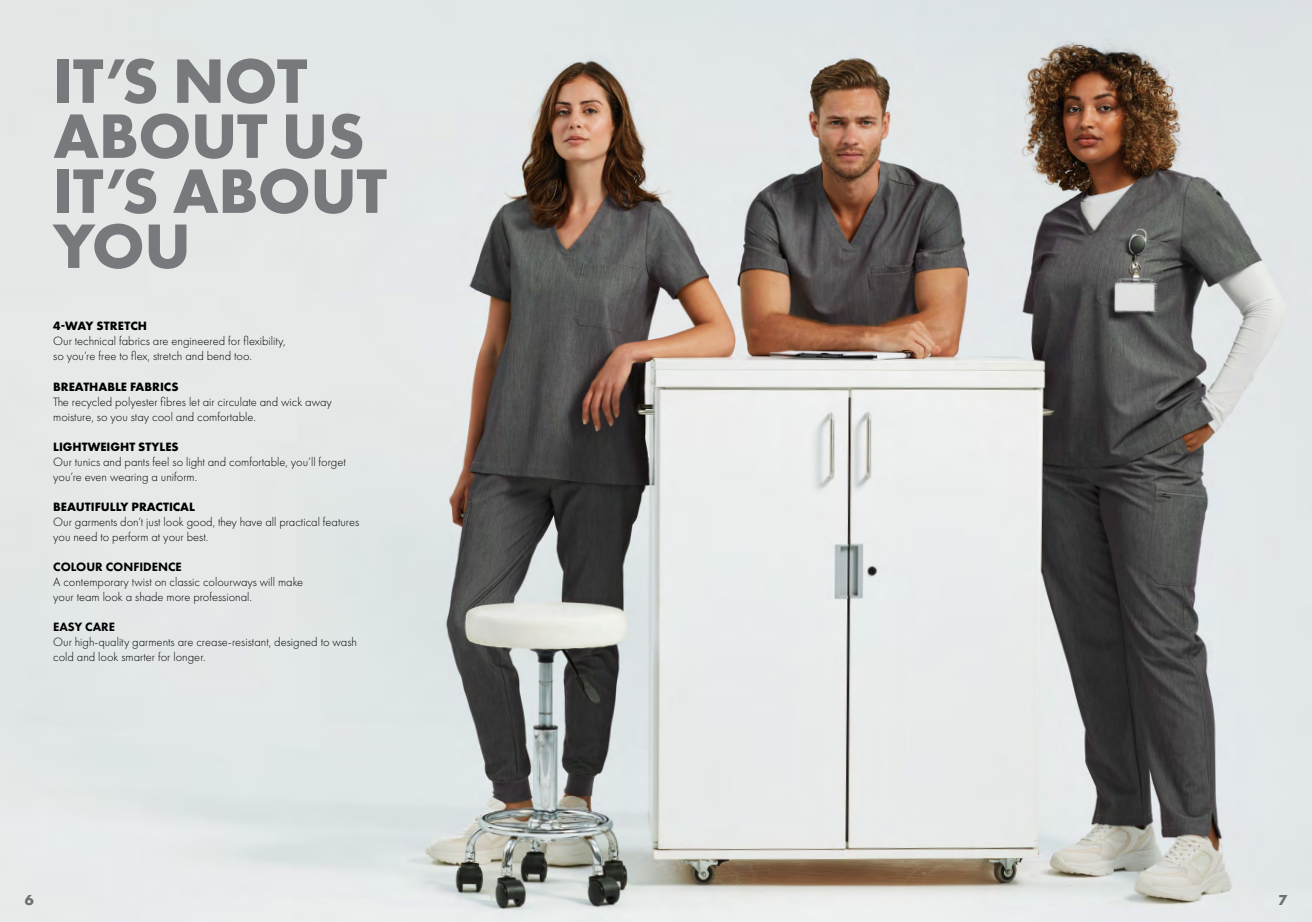
<style>
.page{position:relative;width:1312px;height:922px;background:#fff}
.page>*{position:absolute;margin:0;border:0;box-sizing:border-box;transform-origin:0 0}
.t1{font:700 65px/55px "Futura PT";letter-spacing:-.01em;color:#78797c}
.t2{font:700 15px "Futura PT";color:#706f6f}
.t3{font:300 12.5px/15px "Futura PT";color:#000}
.t4{font:700 12.5px "Futura PT";color:#000}
.t5{font:800 12.5px "Futura PT";color:#000}
</style>
<div class="page">
<img style="left:0;top:0;width:1311px;height:921px">
<h1 class="t1" style="left:53px;top:52px;width:335px">IT’S NOT<br>ABOUT US<br>IT’S ABOUT<br>YOU</h1>
<p class="t4" style="left:53px;top:318px;width:95px">4-WAY STRETCH</p>
<p class="t3" style="left:53px;top:334px;width:234px">Our technical fabrics are engineered for flexibility, so you’re free to flex, stretch and bend too.</p>
<p class="t4" style="left:53px;top:378px;width:127px">BREATHABLE FABRICS</p>
<p class="t3" style="left:53px;top:394px;width:280px">The recycled polyester fibres let air circulate and wick away moisture, so you stay cool and comfortable.</p>
<p class="t4" style="left:53px;top:438px;width:127px">LIGHTWEIGHT STYLES</p>
<p class="t3" style="left:53px;top:454px;width:294px">Our tunics and pants feel so light and comfortable, you’ll forget you’re even wearing a uniform.</p>
<p class="t4" style="left:53px;top:498px;width:143px">BEAUTIFULLY PRACTICAL</p>
<p class="t3" style="left:53px;top:514px;width:308px">Our garments don’t just look good, they have all practical features you need to perform at your best.</p>
<p class="t5" style="left:53px;top:558px;width:130px">COLOUR CONFIDENCE</p>
<p class="t3" style="left:53px;top:574px;width:251px">A contemporary twist on classic colourways will make your team look a shade more professional.</p>
<p class="t5" style="left:53px;top:618px;width:63px">EASY CARE</p>
<p class="t3" style="left:53px;top:634px;width:305px">Our high-quality garments are crease-resistant, designed to wash cold and look smarter for longer.</p>
<p class="t2" style="left:25px;top:890px;width:11px">6</p>
<p class="t2" style="left:1277px;top:890px;width:11px">7</p>
</div>
